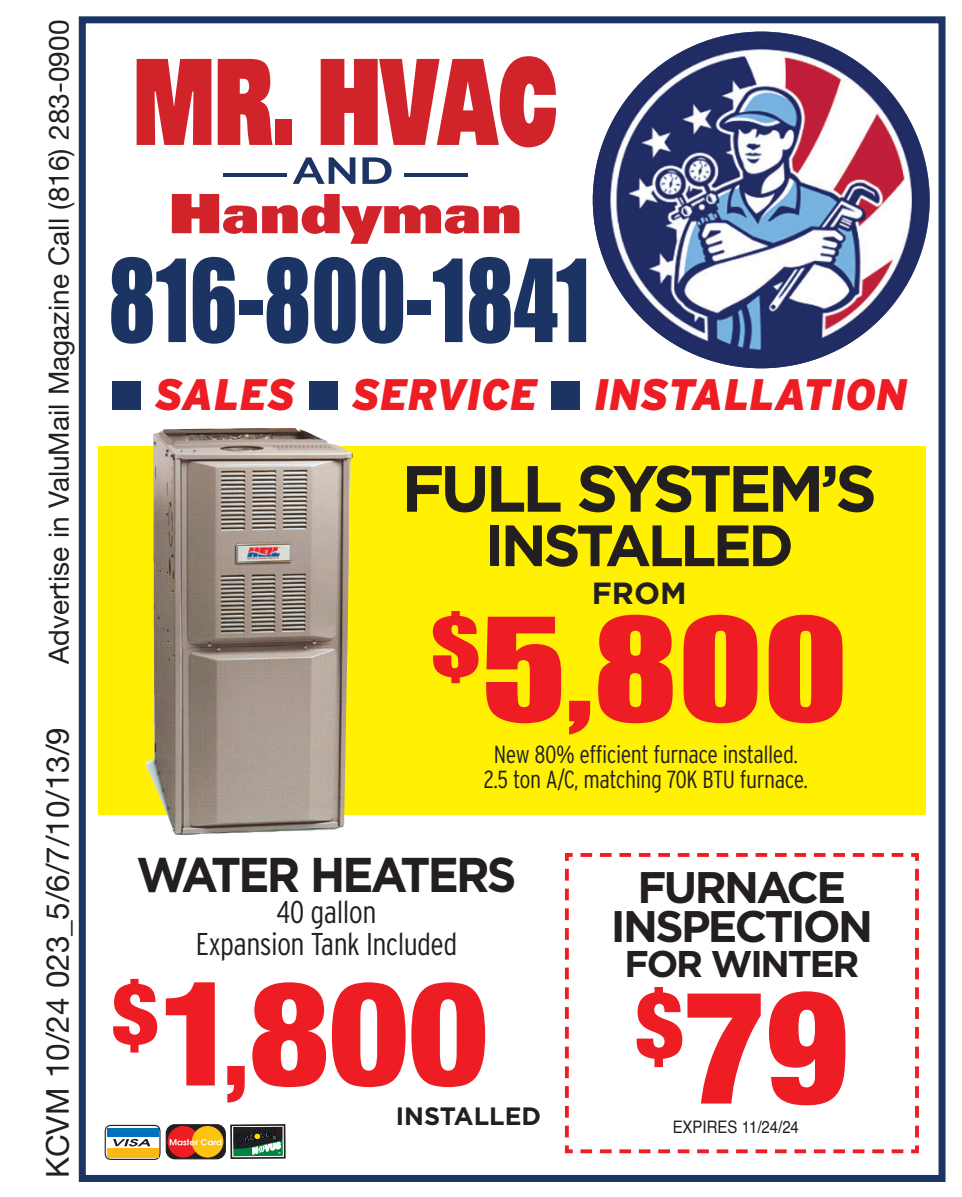
<style>
.page{position:relative;width:962px;height:1197px;background:#fff}
.page>*{position:absolute;margin:0;border:0;box-sizing:border-box;transform-origin:0 0}
.t1{font:900 condensed 158.55px "Helvetica Neue";color:#ee1d23}
.t2{font:900 condensed 145.6px "Helvetica Neue";color:#ee1d23;scale:1.05 1}
.t3{font:132.3px "Impact";color:#ee1d23;scale:1.2 1}
.t4{font:119.35px "Unpact";color:#d1232a;scale:.66 1}
.t5{font:105.7px "Impact";color:#1b3463;scale:.84 1}
.t6{font:700 65.1px "Gotham";letter-spacing:-.06em;color:#231f20}
.t7{font:700 58.1px "Gotham";letter-spacing:-.06em;color:#231f20}
.t8{font:54.6px "Unpact";color:#d1232a;scale:1.19 1}
.t9{font:700 48.65px "Gotham";letter-spacing:-.06em;color:#231f20;scale:.95 1}
.t10{font:italic 900 44.1px "Interstate";color:#ee1d23;scale:.95 1}
.t11{font:700 44.1px/38.5px "Gotham";letter-spacing:-.06em;color:#231f20;text-align:center}
.t12{font:700 44.1px "Mr Eaves San OT";color:#1b3463;scale:1.19 1}
.t13{font:700 37.1px "Gotham";letter-spacing:-.06em;color:#231f20}
.t14{font:300 31.5px/31.5px "Interstate Condensed";letter-spacing:-.02em;color:#231f20;text-align:center}
.t15{font:31.5px "Helvetica Neue LT Std";color:#231f20}
.t16{font:700 30.45px "Gotham";color:#231f20}
.t17{font:28px "Helvetica Neue LT Std";color:#231f20}
.t18{font:700 25.2px "Gotham";color:#231f20}
.t19{font:300 24.85px/24.8px "Interstate Condensed";letter-spacing:-.02em;color:#231f20;text-align:center}
.t20{font:17.15px "Helvetica";color:#231f20;scale:.87 1}
.s1{font-size:98.35px}
</style>
<div class="page">
<div style="left:79px;top:16px;width:866px;height:1166px;border:7px solid #1b3463"></div>
<svg style="left:564px;top:853px;width:355px;height:301px"></svg>
<svg style="left:166px;top:1125px;width:59px;height:34px"></svg>
<div style="left:166px;top:1124px;width:60px;height:35px;border:1px solid #231f20;border-radius:9px"></div>
<div style="left:167px;top:1126px;width:32px;height:32px;background:#ee1d23;border-radius:50%"></div>
<div style="left:192px;top:1126px;width:31px;height:32px;background:#fec210;border-radius:50%"></div>
<svg style="left:170px;top:1139px;width:51px;height:6px"></svg>
<svg style="left:105px;top:1125px;width:55px;height:34px"></svg>
<div style="left:105px;top:1125px;width:56px;height:35px;border:1px solid #231f20;border-radius:7px"></div>
<svg style="left:113px;top:1139px;width:37px;height:7px"></svg>
<div style="left:107px;top:1148px;width:51px;height:9px;background:#fcb814"></div>
<div style="left:107px;top:1128px;width:51px;height:9px;background:#0072bc"></div>
<div style="left:231px;top:1125px;width:54px;height:34px;border:2px solid #231f20"></div>
<svg style="left:233px;top:1127px;width:49px;height:29px"></svg>
<div style="left:98px;top:446px;width:828px;height:368px;background:#fff101"></div>
<div style="left:112px;top:381px;width:29px;height:29px;background:#1b3463"></div>
<div style="left:309px;top:381px;width:29px;height:29px;background:#1b3463"></div>
<div style="left:551px;top:381px;width:29px;height:29px;background:#1b3463"></div>
<img style="left:592px;top:32px;width:337px;height:336px;border-radius:168px">
<img style="left:145px;top:428px;width:207px;height:407px">
<p class="t17" style="left:42px;top:664px;width:646px;rotate:-90deg">Advertise in ValuMail Magazine Call (816) 283-0900</p>
<p class="t15" style="left:39px;top:1178px;width:453px;rotate:-90deg">KCVM 10/24 023_5/6/7/10/13/9</p>
<h3 class="t4" style="left:133px;top:32px;width:644px">MR. HVAC</h3>
<h3 class="t12" style="left:221px;top:146px;width:211px">------ AND ------</h3>
<h3 class="t8" style="left:169px;top:182px;width:298px">Handyman</h3>
<h3 class="t5" style="left:108px;top:219px;width:574px">816-800-1841</h3>
<h3 class="t10" style="left:154px;top:369px;width:149px">SALES</h3>
<h3 class="t10" style="left:351px;top:369px;width:197px">SERVICE</h3>
<h3 class="t10" style="left:594px;top:369px;width:331px">INSTALLATION</h3>
<h3 class="t6" style="left:401px;top:446px;width:477px">FULL SYSTEM’S</h3>
<h3 class="t7" style="left:484px;top:507px;width:310px">INSTALLED</h3>
<p class="t16" style="left:592px;top:573px;width:96px">FROM</p>
<h3 class="t3" style="left:430px;top:567px;width:350px"><sup>$</sup>5,800</h3>
<p class="t19" style="left:484px;top:742px;width:326px">New 80% efficient furnace installed.<br>2.5 ton A/C, matching 70K BTU furnace.</p>
<h3 class="t9" style="left:136px;top:842px;width:401px">WATER HEATERS</h3>
<p class="t14" style="left:196px;top:896px;width:263px">40 gallon<br>Expansion Tank Included</p>
<h2 class="t2" style="left:112px;top:914px;width:359px"><sup>$</sup>1<span class="s1">,</span>800</h2>
<p class="t18" style="left:396px;top:1099px;width:147px">INSTALLED</p>
<h3 class="t11" style="left:611px;top:868px;width:263px">FURNACE<br>INSPECTION</h3>
<h3 class="t13" style="left:624px;top:939px;width:236px">FOR WINTER</h3>
<h1 class="t1" style="left:635px;top:917px;width:214px"><sup>$</sup>79</h1>
<p class="t20" style="left:672px;top:1114px;width:147px">EXPIRES 11/24/24</p>
</div>
